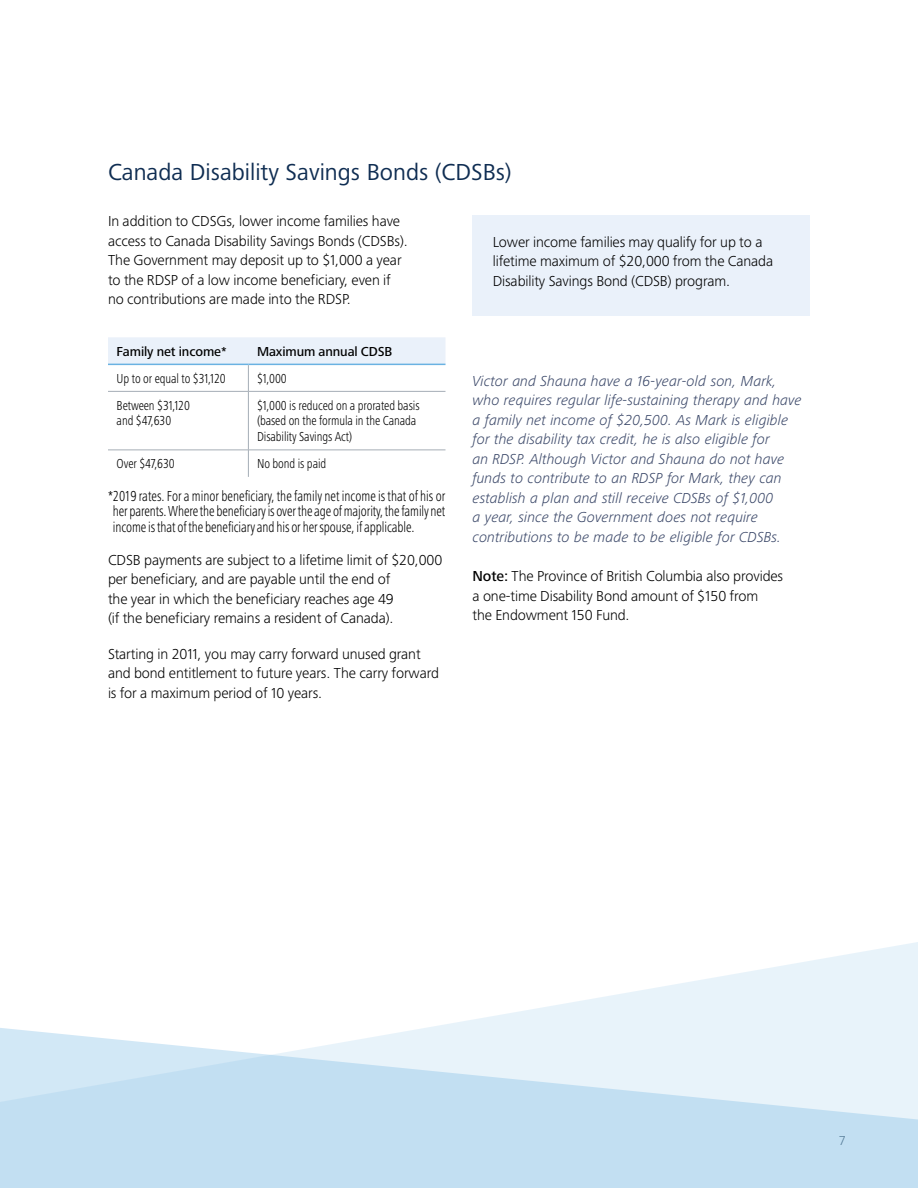
<style>
.page{position:relative;width:918px;height:1188px;background:#fff}
.page>*{position:absolute;margin:0;border:0;box-sizing:border-box;transform-origin:0 0}
.t1{font:24px "Frutiger Next Pro";color:#0f2d52}
.t2{font:300 15px/19.5px "Frutiger Next Pro";letter-spacing:-.01em;color:#000}
.t3{font:italic 300 15px/19.5px "Frutiger Next Pro";color:#3a4768}
.t4{font:300 condensed 15px/15.3px "Frutiger Next Pro";letter-spacing:-.005em;color:#000;text-align:justify;scale:.9 1}
.t5{font:300 condensed 13.5px/15.8px "Frutiger Next Pro";letter-spacing:-.005em;color:#000;scale:.95 1}
.t6{font:500 13.5px "Frutiger Next Pro";letter-spacing:-.01em;color:#000}
.t7{font:300 13.5px "Frutiger Next Pro";color:#485865}
.s1{font-weight:500}
</style>
<div class="page">
<svg style="left:108px;top:337px;width:338px;height:54px"></svg>
<hr style="left:108px;top:391px;width:140px;height:1px;background:#a5adb6">
<hr style="left:248px;top:391px;width:198px;height:1px;background:#a5adb6">
<hr style="left:248px;top:392px;width:1px;height:58px;background:#a5adb6">
<hr style="left:108px;top:450px;width:140px;height:1px;background:#a5adb6">
<hr style="left:248px;top:450px;width:198px;height:1px;background:#a5adb6">
<svg style="left:248px;top:451px;width:1px;height:26px"></svg>
<div style="left:472px;top:216px;width:338px;height:100px;background:#eaf1fa"></div>
<svg style="left:427px;top:942px;width:491px;height:86px;fill:#edf5fb"></svg>
<svg style="left:0;top:1028px;width:918px;height:160px;background:#cee5f4"></svg>
<h1 class="t1" style="left:108px;top:158px;width:405px">Canada Disability Savings Bonds (CDSBs)</h1>
<p class="t2" style="left:108px;top:212px;width:301px">In addition to CDSGs, lower income families have access to Canada Disability Savings Bonds (CDSBs).<br>The Government may deposit up to $1,000 a year to the RDSP of a low income beneficiary, even if no contributions are made into the RDSP.</p>
<p class="t6" style="left:117px;top:344px;width:111px">Family net income*</p>
<p class="t6" style="left:257px;top:344px;width:137px">Maximum annual CDSB</p>
<p class="t5" style="left:117px;top:370px;width:116px">Up to or equal to $31,120</p>
<p class="t5" style="left:257px;top:370px;width:33px">$1,000</p>
<p class="t5" style="left:117px;top:397px;width:79px">Between $31,120 and $47,630</p>
<p class="t5" style="left:257px;top:397px;width:173px">$1,000 is reduced on a prorated basis (based on the formula in the Canada<br>Disability Savings Act)</p>
<p class="t5" style="left:117px;top:456px;width:63px">Over $47,630</p>
<p class="t5" style="left:257px;top:456px;width:74px">No bond is paid</p>
<p class="t4" style="left:113px;top:488px;width:371px;text-indent:-5px">*2019 rates. For a minor beneficiary, the family net income is that of his or her parents. Where the beneficiary is over the age of majority, the family net income is that of the beneficiary and his or her spouse, if applicable.</p>
<p class="t2" style="left:108px;top:550px;width:336px">CDSB payments are subject to a lifetime limit of $20,000 per beneficiary, and are payable until the end of<br>the year in which the beneficiary reaches age 49<br>(if the beneficiary remains a resident of Canada).</p>
<p class="t2" style="left:108px;top:644px;width:333px">Starting in 2011, you may carry forward unused grant and bond entitlement to future years. The carry forward is for a maximum period of 10 years.</p>
<p class="t2" style="left:493px;top:232px;width:282px">Lower income families may qualify for up to a lifetime maximum of $20,000 from the Canada<br>Disability Savings Bond (CDSB) program.</p>
<p class="t3" style="left:472px;top:371px;width:331px">Victor and Shauna have a 16-year-old son, Mark, who requires regular life-sustaining therapy and have a family net income of $20,500. As Mark is eligible for the disability tax credit, he is also eligible for<br>an RDSP. Although Victor and Shauna do not have funds to contribute to an RDSP for Mark, they can establish a plan and still receive CDSBs of $1,000<br>a year, since the Government does not require contributions to be made to be eligible for CDSBs.</p>
<p class="t2" style="left:472px;top:567px;width:312px"><span class="s1">Note:</span> The Province of British Columbia also provides a one-time Disability Bond amount of $150 from<br>the Endowment 150 Fund.</p>
<p class="t7" style="left:839px;top:1132px;width:9px">7</p>
</div>
